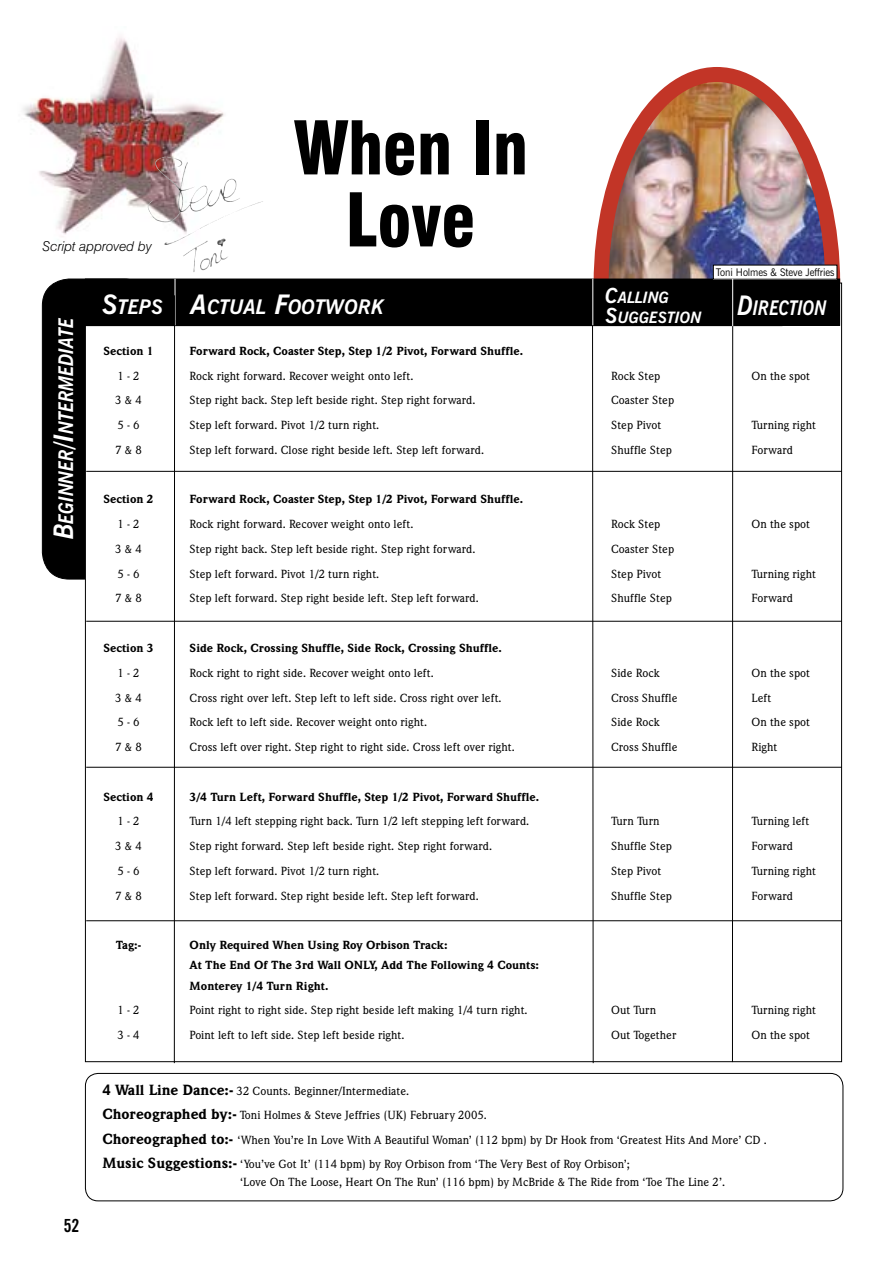
<style>
.page{position:relative;width:893px;height:1263px;background:#fff}
.page>*{position:absolute;margin:0;border:0;box-sizing:border-box;transform-origin:0 0}
.t1{font:900 condensed 72px/72px "Swiss 721 BT";color:#000;text-align:center;scale:.95 1}
.t2{font:italic 700 20.25px "News Gothic BT";color:#fff;scale:.9 1}
.t3{font:italic 700 20.25px "News Gothic BT";color:#fff}
.t4{font:italic 700 20.25px "News Gothic BT";color:#fff;scale:.85 1}
.t5{font:700 condensed 18px "News Gothic BT";color:#000}
.t6{font:italic 700 15.75px/19.5px "News Gothic BT";color:#fff}
.t7{font:italic 300 13.5px "Swiss 721 BT";color:#000}
.t8{font:500 12px/24.5px "Weidemann IT Cby BT";color:#000}
.t9{font:900 12px/20.2px "Weidemann IT Cby BT";color:#000}
.t10{font:10.5px "News Gothic BT";letter-spacing:-.01em;color:#000;scale:.95 1}
.s1{font-size:27px}
.s2{font-size:21px}
.s3{font-weight:900;font-size:15px}
</style>
<div class="page">
<div style="left:42px;top:278px;width:110px;height:301px;background:#000"></div>
<img style="left:601px;top:82px;width:224px;height:197px">
<div style="left:594px;top:67px;width:246px;height:434px;border:15px solid #c23527;border-radius:50%"></div>
<div style="left:85px;top:283px;width:757px;height:779px;background:#fff"></div>
<img style="left:23px;top:37px;width:207px;height:210px">
<div style="left:85px;top:279px;width:755px;height:46px;background:#000"></div>
<div style="left:85px;top:279px;width:755px;height:47px;border:1px solid #000"></div>
<hr style="left:175px;top:279px;width:1px;height:46px;background:#fff">
<hr style="left:592px;top:279px;width:1px;height:46px;background:#fff">
<svg style="left:85px;top:1073px;width:759px;height:128px"></svg>
<hr style="left:174px;top:295px;width:1px;height:768px;background:#000">
<svg style="left:592px;top:325px;width:2px;height:739px"></svg>
<hr style="left:732px;top:296px;width:1px;height:766px;background:#000">
<div style="left:713px;top:265px;width:124px;height:14px;background:#fff"></div>
<hr style="left:732px;top:279px;width:1px;height:47px;background:#fff">
<hr style="left:86px;top:471px;width:756px;height:1px;background:#000">
<hr style="left:86px;top:621px;width:756px;height:1px;background:#000">
<hr style="left:86px;top:767px;width:756px;height:1px;background:#000">
<hr style="left:86px;top:920px;width:756px;height:1px;background:#000">
<img style="left:162px;top:157px;width:26px;height:32px">
<p class="t7" style="left:43px;top:238px;width:111px">Script approved by</p>
<h1 class="t1" style="left:293px;top:112px;width:249px">When In<br>Love</h1>
<p class="t10" style="left:716px;top:266px;width:126px">Toni Holmes &amp; Steve Jeffries</p>
<h2 class="t2" style="left:54px;top:539px;width:248px;rotate:-90deg"><span class="s1">B</span>EGINNER<span class="s1">/I</span>NTERMEDIATE</h2>
<h3 class="t5" style="left:64px;top:1215px;width:17px">52</h3>
<h3 class="t6" style="left:605px;top:288px;width:98px"><span class="s2">C</span>ALLING<br><span class="s2">S</span>UGGESTION</h3>
<h2 class="t3" style="left:102px;top:294px;width:283px"><span class="s1">S</span>TEPS <span class="s1">A</span>CTUAL <span class="s1">F</span>OOTWORK</h2>
<h2 class="t4" style="left:737px;top:296px;width:107px"><span class="s1">D</span>IRECTION</h2>
<p class="t9" style="left:103px;top:340px;width:52px">Section 1</p>
<p class="t9" style="left:190px;top:340px;width:335px">Forward Rock, Coaster Step, Step 1/2 Pivot, Forward Shuffle.</p>
<p class="t8" style="left:117px;top:363px;width:24px">1 - 2</p>
<p class="t8" style="left:190px;top:363px;width:225px">Rock right forward. Recover weight onto left.</p>
<p class="t8" style="left:611px;top:363px;width:51px">Rock Step</p>
<p class="t8" style="left:751px;top:363px;width:60px">On the spot</p>
<p class="t8" style="left:115px;top:388px;width:28px">3 &amp; 4</p>
<p class="t8" style="left:190px;top:388px;width:287px">Step right back. Step left beside right. Step right forward.</p>
<p class="t8" style="left:611px;top:388px;width:65px">Coaster Step</p>
<p class="t8" style="left:117px;top:413px;width:24px">5 - 6</p>
<p class="t8" style="left:190px;top:413px;width:191px">Step left forward. Pivot 1/2 turn right.</p>
<p class="t8" style="left:611px;top:413px;width:52px">Step Pivot</p>
<p class="t8" style="left:751px;top:413px;width:66px">Turning right</p>
<p class="t8" style="left:115px;top:437px;width:28px">7 &amp; 8</p>
<p class="t8" style="left:190px;top:437px;width:296px">Step left forward. Close right beside left. Step left forward.</p>
<p class="t8" style="left:611px;top:437px;width:62px">Shuffle Step</p>
<p class="t8" style="left:751px;top:437px;width:43px">Forward</p>
<p class="t9" style="left:103px;top:489px;width:52px">Section 2</p>
<p class="t9" style="left:190px;top:489px;width:335px">Forward Rock, Coaster Step, Step 1/2 Pivot, Forward Shuffle.</p>
<p class="t8" style="left:117px;top:512px;width:24px">1 - 2</p>
<p class="t8" style="left:190px;top:512px;width:225px">Rock right forward. Recover weight onto left.</p>
<p class="t8" style="left:611px;top:512px;width:51px">Rock Step</p>
<p class="t8" style="left:751px;top:512px;width:60px">On the spot</p>
<p class="t8" style="left:115px;top:536px;width:28px">3 &amp; 4</p>
<p class="t8" style="left:190px;top:536px;width:287px">Step right back. Step left beside right. Step right forward.</p>
<p class="t8" style="left:611px;top:536px;width:65px">Coaster Step</p>
<p class="t8" style="left:117px;top:561px;width:24px">5 - 6</p>
<p class="t8" style="left:190px;top:561px;width:191px">Step left forward. Pivot 1/2 turn right.</p>
<p class="t8" style="left:611px;top:561px;width:52px">Step Pivot</p>
<p class="t8" style="left:751px;top:561px;width:66px">Turning right</p>
<p class="t8" style="left:115px;top:586px;width:28px">7 &amp; 8</p>
<p class="t8" style="left:190px;top:586px;width:291px">Step left forward. Step right beside left. Step left forward.</p>
<p class="t8" style="left:611px;top:586px;width:62px">Shuffle Step</p>
<p class="t8" style="left:751px;top:586px;width:43px">Forward</p>
<p class="t9" style="left:103px;top:637px;width:52px">Section 3</p>
<p class="t9" style="left:190px;top:637px;width:314px">Side Rock, Crossing Shuffle, Side Rock, Crossing Shuffle.</p>
<p class="t8" style="left:117px;top:660px;width:24px">1 - 2</p>
<p class="t8" style="left:190px;top:660px;width:246px">Rock right to right side. Recover weight onto left.</p>
<p class="t8" style="left:611px;top:660px;width:50px">Side Rock</p>
<p class="t8" style="left:751px;top:660px;width:60px">On the spot</p>
<p class="t8" style="left:115px;top:685px;width:28px">3 &amp; 4</p>
<p class="t8" style="left:190px;top:685px;width:314px">Cross right over left. Step left to left side. Cross right over left.</p>
<p class="t8" style="left:611px;top:685px;width:68px">Cross Shuffle</p>
<p class="t8" style="left:751px;top:685px;width:21px">Left</p>
<p class="t8" style="left:117px;top:710px;width:24px">5 - 6</p>
<p class="t8" style="left:190px;top:710px;width:239px">Rock left to left side. Recover weight onto right.</p>
<p class="t8" style="left:611px;top:710px;width:50px">Side Rock</p>
<p class="t8" style="left:751px;top:710px;width:60px">On the spot</p>
<p class="t8" style="left:115px;top:734px;width:28px">7 &amp; 8</p>
<p class="t8" style="left:190px;top:734px;width:327px">Cross left over right. Step right to right side. Cross left over right.</p>
<p class="t8" style="left:611px;top:734px;width:68px">Cross Shuffle</p>
<p class="t8" style="left:751px;top:734px;width:27px">Right</p>
<p class="t9" style="left:103px;top:786px;width:52px">Section 4</p>
<p class="t9" style="left:190px;top:786px;width:351px">3/4 Turn Left, Forward Shuffle, Step 1/2 Pivot, Forward Shuffle.</p>
<p class="t8" style="left:117px;top:809px;width:24px">1 - 2</p>
<p class="t8" style="left:190px;top:809px;width:341px">Turn 1/4 left stepping right back. Turn 1/2 left stepping left forward.</p>
<p class="t8" style="left:611px;top:809px;width:50px">Turn Turn</p>
<p class="t8" style="left:751px;top:809px;width:59px">Turning left</p>
<p class="t8" style="left:115px;top:833px;width:28px">3 &amp; 4</p>
<p class="t8" style="left:190px;top:833px;width:304px">Step right forward. Step left beside right. Step right forward.</p>
<p class="t8" style="left:611px;top:833px;width:62px">Shuffle Step</p>
<p class="t8" style="left:751px;top:833px;width:43px">Forward</p>
<p class="t8" style="left:117px;top:858px;width:24px">5 - 6</p>
<p class="t8" style="left:190px;top:858px;width:191px">Step left forward. Pivot 1/2 turn right.</p>
<p class="t8" style="left:611px;top:858px;width:52px">Step Pivot</p>
<p class="t8" style="left:751px;top:858px;width:66px">Turning right</p>
<p class="t8" style="left:115px;top:883px;width:28px">7 &amp; 8</p>
<p class="t8" style="left:190px;top:883px;width:291px">Step left forward. Step right beside left. Step left forward.</p>
<p class="t8" style="left:611px;top:883px;width:62px">Shuffle Step</p>
<p class="t8" style="left:751px;top:883px;width:43px">Forward</p>
<p class="t9" style="left:116px;top:934px;width:27px">Tag:-</p>
<p class="t9" style="left:190px;top:934px;width:351px">Only Required When Using Roy Orbison Track:<br>At The End Of The 3rd Wall ONLY, Add The Following 4 Counts:<br>Monterey 1/4 Turn Right.</p>
<p class="t8" style="left:117px;top:998px;width:24px">1 - 2</p>
<p class="t8" style="left:190px;top:998px;width:340px">Point right to right side. Step right beside left making 1/4 turn right.</p>
<p class="t8" style="left:611px;top:998px;width:47px">Out Turn</p>
<p class="t8" style="left:751px;top:998px;width:66px">Turning right</p>
<p class="t8" style="left:117px;top:1022px;width:24px">3 - 4</p>
<p class="t8" style="left:190px;top:1022px;width:217px">Point left to left side. Step left beside right.</p>
<p class="t8" style="left:611px;top:1022px;width:67px">Out Together</p>
<p class="t8" style="left:751px;top:1022px;width:60px">On the spot</p>
<p class="t8" style="left:102px;top:1078px;width:666px"><span class="s3">4 Wall Line Dance:-</span> 32 Counts. Beginner/Intermediate.<br><span class="s3">Choreographed by:-</span> Toni Holmes &amp; Steve Jeffries (UK) February 2005.<br><span class="s3">Choreographed to:-</span> ‘When You’re In Love With A Beautiful Woman’ (112 bpm) by Dr Hook from ‘Greatest Hits And More’ CD .<br><span class="s3">Music Suggestions:-</span> ‘You’ve Got It’ (114 bpm) by Roy Orbison from ‘The Very Best of Roy Orbison’;</p>
<p class="t8" style="left:240px;top:1170px;width:487px">‘Love On The Loose, Heart On The Run’ (116 bpm) by McBride &amp; The Ride from ‘Toe The Line 2’.</p>
</div>
